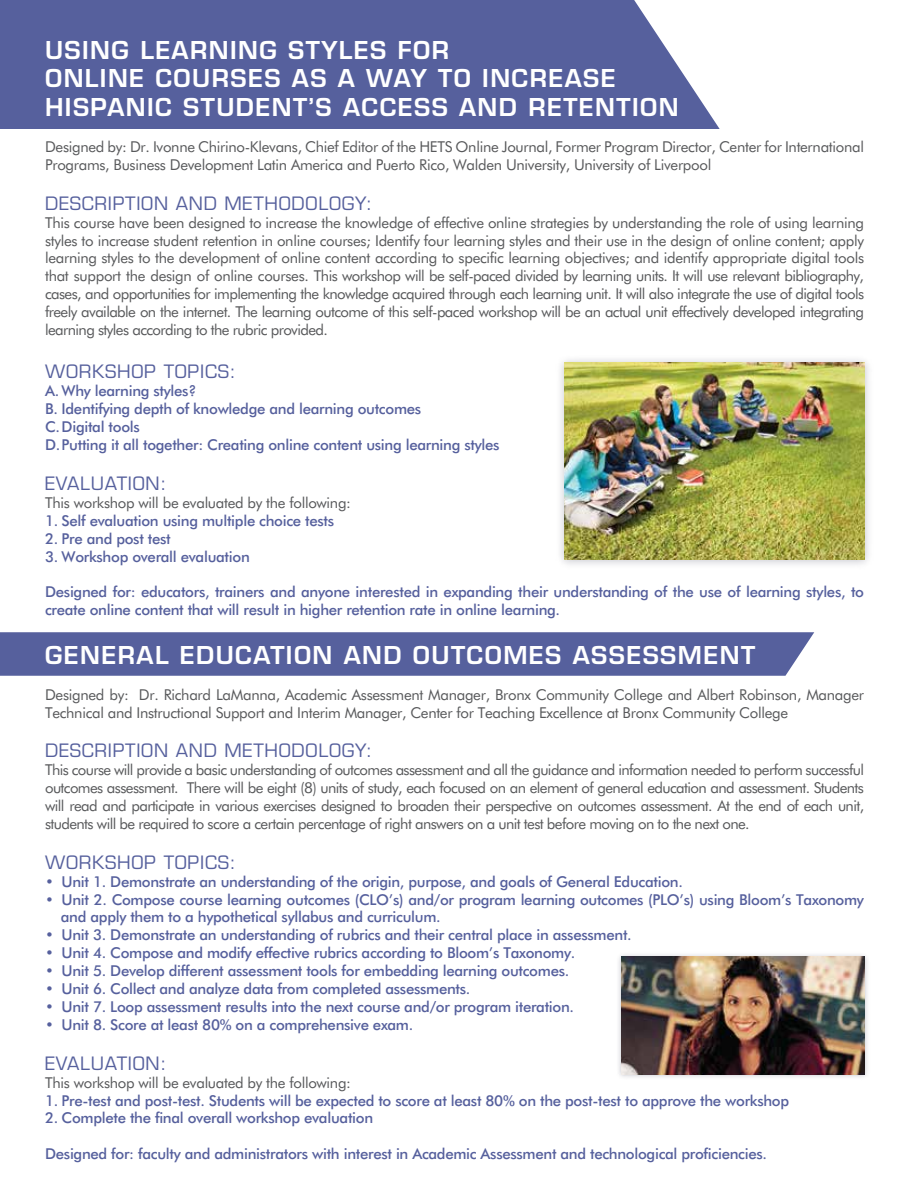
<style>
.page{position:relative;width:918px;height:1188px;background:#fff}
.page>*{position:absolute;margin:0;border:0;box-sizing:border-box;transform-origin:0 0}
.t1{font:600 24px/28.8px "Eurostile";letter-spacing:.06em;color:#fff}
.t2{font:18px "Eurostile";letter-spacing:.04em;color:#56609d}
.t3{font:15px/18px "Futura BT";letter-spacing:-.02em;color:#58595b}
.t4{font:500 15px/18px "Futura BT";letter-spacing:-.02em;color:#56609d}
</style>
<div class="page">
<div style="left:0;top:0;width:720px;height:129px;background:#56609d"></div>
<div style="left:0;top:632px;width:814px;height:44px;background:#56609d"></div>
<img style="left:560px;top:359px;width:309px;height:206px">
<img style="left:564px;top:363px;width:301px;height:197px">
<img style="left:618px;top:954px;width:249px;height:123px">
<img style="left:621px;top:957px;width:244px;height:117px">
<h1 class="t1" style="left:45px;top:35px;width:635px">USING LEARNING STYLES FOR<br>ONLINE COURSES AS A WAY TO INCREASE<br>HISPANIC STUDENT’S ACCESS AND RETENTION</h1>
<p class="t3" style="left:45px;top:138px;width:820px">Designed by: Dr. Ivonne Chirino-Klevans, Chief Editor of the HETS Online Journal, Former Program Director, Center for International<br>Programs, Business Development Latin America and Puerto Rico, Walden University, University of Liverpool</p>
<p class="t2" style="left:45px;top:192px;width:329px">DESCRIPTION AND METHODOLOGY:</p>
<p class="t3" style="left:45px;top:213px;width:821px;text-align:justify">This course have been designed to increase the knowledge of effective online strategies by understanding the role of using learning styles to increase student retention in online courses; Identify four learning styles and their use in the design of online content; apply learning styles to the development of online content according to specific learning objectives; and identify appropriate digital tools that support the design of online courses. This workshop will be self-paced divided by learning units. It will use relevant bibliography, cases, and opportunities for implementing the knowledge acquired through each learning unit. It will also integrate the use of digital tools freely available on the internet. The learning outcome of this self-paced workshop will be an actual unit effectively developed integrating learning styles according to the rubric provided.</p>
<p class="t2" style="left:45px;top:361px;width:192px">WORKSHOP TOPICS:</p>
<p class="t4" style="left:45px;top:382px;width:456px">A. Why learning styles?<br>B. Identifying depth of knowledge and learning outcomes<br>C. Digital tools<br>D. Putting it all together: Creating online content using learning styles</p>
<p class="t2" style="left:45px;top:472px;width:123px">EVALUATION:</p>
<p class="t3" style="left:45px;top:493px;width:308px">This workshop will be evaluated by the following:</p>
<p class="t4" style="left:45px;top:511px;width:291px">1. Self evaluation using multiple choice tests</p>
<p class="t4" style="left:45px;top:529px;width:127px">2. Pre and post test</p>
<p class="t4" style="left:45px;top:547px;width:206px">3. Workshop overall evaluation</p>
<p class="t4" style="left:45px;top:583px;width:820px">Designed for: educators, trainers and anyone interested in expanding their understanding of the use of learning styles, to create online content that will result in higher retention rate in online learning.</p>
<h1 class="t1" style="left:45px;top:640px;width:712px">GENERAL EDUCATION AND OUTCOMES ASSESSMENT</h1>
<p class="t3" style="left:45px;top:685px;width:821px">Designed by: Dr. Richard LaManna, Academic Assessment Manager, Bronx Community College and Albert Robinson, Manager<br>Technical and Instructional Support and Interim Manager, Center for Teaching Excellence at Bronx Community College</p>
<p class="t2" style="left:45px;top:740px;width:329px">DESCRIPTION AND METHODOLOGY:</p>
<p class="t3" style="left:45px;top:761px;width:821px;text-align:justify">This course will provide a basic understanding of outcomes assessment and all the guidance and information needed to perform successful outcomes assessment. There will be eight (8) units of study, each focused on an element of general education and assessment. Students will read and participate in various exercises designed to broaden their perspective on outcomes assessment. At the end of each unit, students will be required to score a certain percentage of right answers on a unit test before moving on to the next one.</p>
<p class="t2" style="left:45px;top:851px;width:192px">WORKSHOP TOPICS:</p>
<p class="t4" style="left:45px;top:872px;width:639px">• Unit 1. Demonstrate an understanding of the origin, purpose, and goals of General Education.</p>
<p class="t4" style="left:61px;top:890px;width:805px;text-indent:-16px">• Unit 2. Compose course learning outcomes (CLO’s) and/or program learning outcomes (PLO’s) using Bloom’s Taxonomy and apply them to a hypothetical syllabus and curriculum.</p>
<p class="t4" style="left:45px;top:926px;width:588px">• Unit 3. Demonstrate an understanding of rubrics and their central place in assessment.</p>
<p class="t4" style="left:45px;top:944px;width:532px">• Unit 4. Compose and modify effective rubrics according to Bloom’s Taxonomy.</p>
<p class="t4" style="left:45px;top:962px;width:526px">• Unit 5. Develop different assessment tools for embedding learning outcomes.</p>
<p class="t4" style="left:45px;top:980px;width:427px">• Unit 6. Collect and analyze data from completed assessments.</p>
<p class="t4" style="left:45px;top:998px;width:531px">• Unit 7. Loop assessment results into the next course and/or program iteration.</p>
<p class="t4" style="left:45px;top:1016px;width:370px">• Unit 8. Score at least 80% on a comprehensive exam.</p>
<p class="t2" style="left:45px;top:1052px;width:123px">EVALUATION:</p>
<p class="t3" style="left:45px;top:1073px;width:308px">This workshop will be evaluated by the following:</p>
<p class="t4" style="left:45px;top:1091px;width:746px">1. Pre-test and post-test. Students will be expected to score at least 80% on the post-test to approve the workshop</p>
<p class="t4" style="left:45px;top:1109px;width:330px">2. Complete the final overall workshop evaluation</p>
<p class="t4" style="left:45px;top:1145px;width:723px">Designed for: faculty and administrators with interest in Academic Assessment and technological proficiencies.</p>
</div>
